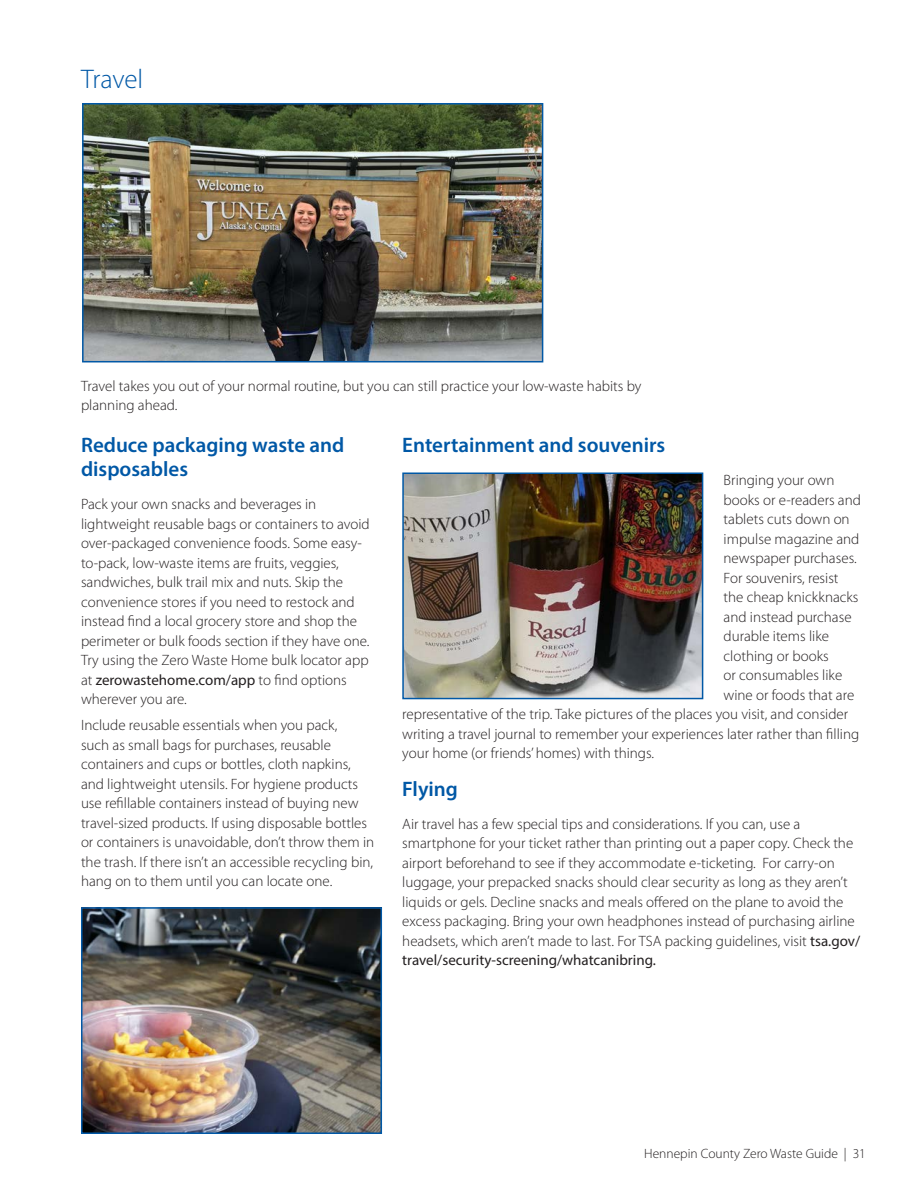
<style>
.page{position:relative;width:918px;height:1188px;background:#fff}
.page>*{position:absolute;margin:0;border:0;box-sizing:border-box;transform-origin:0 0}
.H2_Blue_Header{font:300 27px "Myriad Pro";letter-spacing:-.005em;color:#0158a6}
.H3_Blue_Subhead{font:600 21px/24px "Myriad Pro";color:#0158a6}
.Body_copy{font:300 15px/19.5px "Myriad Pro";color:#231f20}
.t1{font:300 13.5px "Myriad Pro";color:#231f20}
.s1{font-weight:400}
</style>
<div class="page">
<img style="left:85px;top:106px;width:455px;height:253px">
<div style="left:82px;top:103px;width:461px;height:259px;border:2px solid #0158a6"></div>
<img style="left:84px;top:910px;width:295px;height:221px">
<div style="left:81px;top:907px;width:301px;height:227px;border:2px solid #0158a6"></div>
<img style="left:405px;top:475px;width:295px;height:221px">
<div style="left:402px;top:472px;width:301px;height:227px;border:2px solid #0158a6"></div>
<p class="H2_Blue_Header" style="left:81px;top:64px;width:64px">Travel</p>
<p class="Body_copy" style="left:81px;top:376px;width:562px">Travel takes you out of your normal routine, but you can still practice your low-waste habits by planning ahead.</p>
<p class="H3_Blue_Subhead" style="left:81px;top:432px;width:265px">Reduce packaging waste and disposables</p>
<p class="Body_copy" style="left:81px;top:495px;width:290px">Pack your own snacks and beverages in lightweight reusable bags or containers to avoid over-packaged convenience foods. Some easy&shy;to-pack, low-waste items are fruits, veggies, sandwiches, bulk trail mix and nuts. Skip the convenience stores if you need to restock and instead find a local grocery store and shop the perimeter or bulk foods section if they have one.<br>Try using the Zero Waste Home bulk locator app at <span class="s1">zerowastehome.com/app</span> to find options wherever you are.</p>
<p class="Body_copy" style="left:81px;top:716px;width:295px">Include reusable essentials when you pack,<br>such as small bags for purchases, reusable containers and cups or bottles, cloth napkins, and lightweight utensils. For hygiene products use refillable containers instead of buying new travel-sized products. If using disposable bottles or containers is unavoidable, don’t throw them in the trash. If there isn’t an accessible recycling bin, hang on to them until you can locate one.</p>
<p class="H3_Blue_Subhead" style="left:402px;top:432px;width:265px">Entertainment and souvenirs</p>
<p class="Body_copy" style="left:724px;top:471px;width:112px">Bringing your own</p>
<p class="Body_copy" style="left:724px;top:490px;width:139px">books or e-readers and</p>
<p class="Body_copy" style="left:724px;top:510px;width:128px">tablets cuts down on</p>
<p class="Body_copy" style="left:724px;top:529px;width:137px">impulse magazine and</p>
<p class="Body_copy" style="left:724px;top:549px;width:135px">newspaper purchases.</p>
<p class="Body_copy" style="left:724px;top:568px;width:117px">For souvenirs, resist</p>
<p class="Body_copy" style="left:724px;top:588px;width:136px">the cheap knickknacks</p>
<p class="Body_copy" style="left:724px;top:607px;width:130px">and instead purchase</p>
<p class="Body_copy" style="left:724px;top:627px;width:107px">durable items like</p>
<p class="Body_copy" style="left:724px;top:646px;width:107px">clothing or books</p>
<p class="Body_copy" style="left:724px;top:666px;width:120px">or consumables like</p>
<p class="Body_copy" style="left:724px;top:685px;width:132px">wine or foods that are</p>
<p class="Body_copy" style="left:402px;top:705px;width:447px">representative of the trip. Take pictures of the places you visit, and consider</p>
<p class="Body_copy" style="left:402px;top:724px;width:458px">writing a travel journal to remember your experiences later rather than filling</p>
<p class="Body_copy" style="left:402px;top:744px;width:253px">your home (or friends’ homes) with things.</p>
<p class="H3_Blue_Subhead" style="left:402px;top:776px;width:57px">Flying</p>
<p class="Body_copy" style="left:402px;top:814px;width:459px">Air travel has a few special tips and considerations. If you can, use a smartphone for your ticket rather than printing out a paper copy. Check the airport beforehand to see if they accommodate e-ticketing. For carry-on luggage, your prepacked snacks should clear security as long as they aren’t liquids or gels. Decline snacks and meals offered on the plane to avoid the excess packaging. Bring your own headphones instead of purchasing airline headsets, which aren’t made to last. For TSA packing guidelines, visit <span class="s1">tsa.gov/ travel/security-screening/whatcanibring.</span></p>
<p class="t1" style="left:644px;top:1146px;width:223px">Hennepin County Zero Waste Guide | 31</p>
</div>
